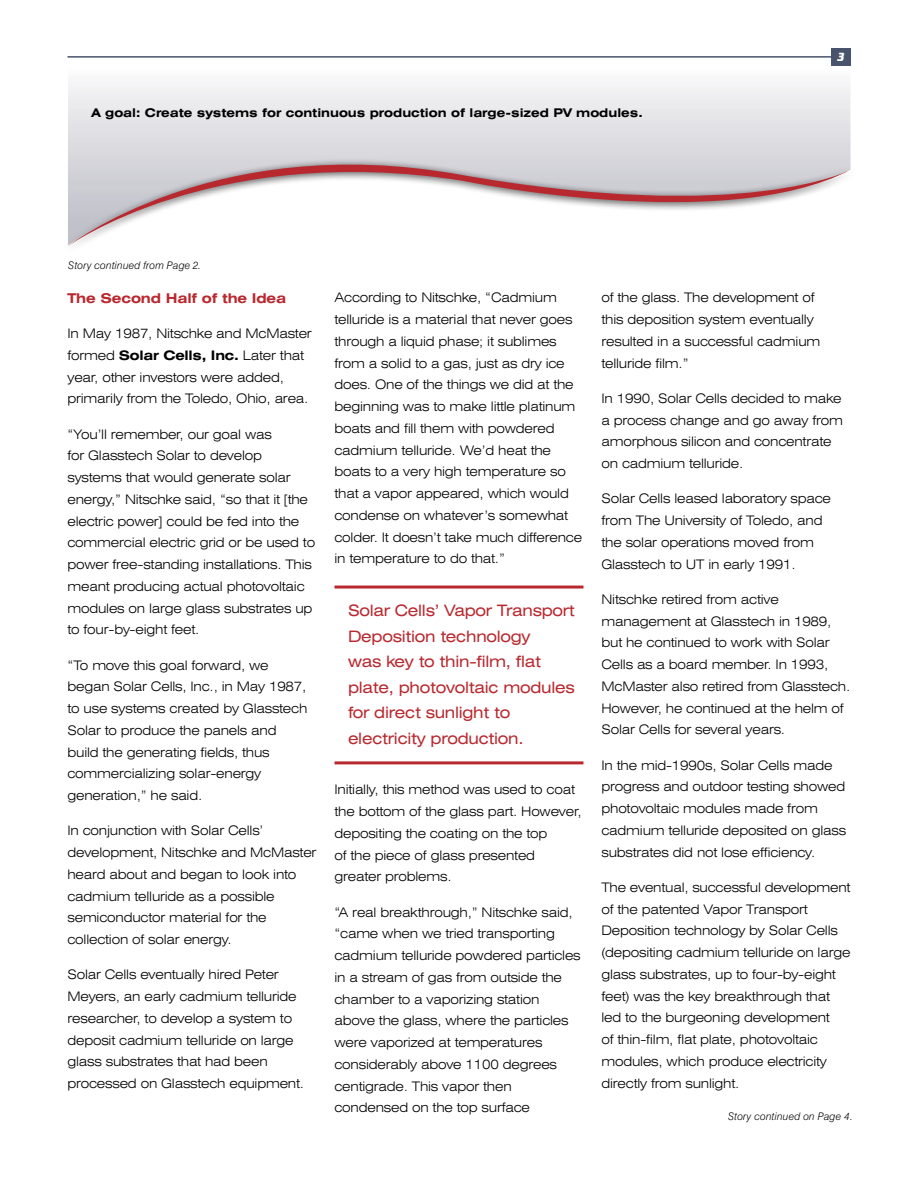
<style>
.page{position:relative;width:918px;height:1188px;background:#fff}
.page>*{position:absolute;margin:0;border:0;box-sizing:border-box;transform-origin:0 0}
.t1{font:expanded 15.75px/25.5px "Swiss 721 BT";letter-spacing:-.015em;color:#b8292f}
.t2{font:700 expanded 13.5px "Swiss 721 BT";letter-spacing:-.01em;color:#b8292f}
.t3{font:300 expanded 13.2px/21.8px "Swiss 721 BT";letter-spacing:-.015em;color:#000}
.t4{font:12.3px "Crillee Bold Italic Plain";color:#fff}
.t5{font:700 expanded 12px "Swiss 721 BT";color:#000}
.t6{font:italic 300 10.5px "Swiss 721 BT";letter-spacing:.02em;color:#000}
.s1{font-weight:700}
</style>
<div class="page">
<svg style="left:68px;top:131px;width:783px;height:115px"></svg>
<hr style="left:334px;top:586px;width:250px;height:3px;background:#b8292f">
<hr style="left:334px;top:761px;width:250px;height:3px;background:#b8292f">
<hr style="left:68px;top:56px;width:780px;height:2px;background:#47546b">
<div style="left:831px;top:49px;width:19px;height:17px;background:#47546b"></div>
<p class="t5" style="left:92px;top:106px;width:553px">A goal: Create systems for continuous production of large-sized PV modules.</p>
<p class="t6" style="left:68px;top:259px;width:134px">Story continued from Page 2.</p>
<p class="t4" style="left:838px;top:49px;width:8px">3</p>
<p class="t2" style="left:68px;top:290px;width:220px">The Second Half of the Idea</p>
<p class="t3" style="left:68px;top:322px;width:246px">In May 1987, Nitschke and McMaster formed <span class="s1">Solar Cells, Inc.</span> Later that year, other investors were added, primarily from the Toledo, Ohio, area.</p>
<p class="t3" style="left:68px;top:423px;width:249px">“You’ll remember, our goal was<br>for Glasstech Solar to develop systems that would generate solar energy,” Nitschke said, “so that it [the electric power] could be fed into the commercial electric grid or be used to power free-standing installations. This meant producing actual photovoltaic modules on large glass substrates up to four-by-eight feet.</p>
<p class="t3" style="left:68px;top:654px;width:241px">“To move this goal forward, we began Solar Cells, Inc., in May 1987, to use systems created by Glasstech<br>Solar to produce the panels and build the generating fields, thus commercializing solar-energy generation,” he said.</p>
<p class="t3" style="left:68px;top:820px;width:250px">In conjunction with Solar Cells’ development, Nitschke and McMaster heard about and began to look into cadmium telluride as a possible semiconductor material for the collection of solar energy.</p>
<p class="t3" style="left:68px;top:964px;width:238px">Solar Cells eventually hired Peter Meyers, an early cadmium telluride researcher, to develop a system to deposit cadmium telluride on large glass substrates that had been processed on Glasstech equipment.</p>
<p class="t3" style="left:335px;top:287px;width:249px">According to Nitschke, “Cadmium telluride is a material that never goes through a liquid phase; it sublimes from a solid to a gas, just as dry ice does. One of the things we did at the beginning was to make little platinum boats and fill them with powdered cadmium telluride. We’d heat the boats to a very high temperature so that a vapor appeared, which would condense on whatever’s somewhat colder. It doesn’t take much difference in temperature to do that.”</p>
<p class="t1" style="left:348px;top:598px;width:228px">Solar Cells’ Vapor Transport<br>Deposition technology<br>was key to thin-film, flat plate, photovoltaic modules for direct sunlight to electricity production.</p>
<p class="t3" style="left:335px;top:779px;width:249px">Initially, this method was used to coat the bottom of the glass part. However, depositing the coating on the top<br>of the piece of glass presented greater problems.</p>
<p class="t3" style="left:335px;top:901px;width:248px">“A real breakthrough,” Nitschke said, “came when we tried transporting cadmium telluride powdered particles in a stream of gas from outside the chamber to a vaporizing station above the glass, where the particles were vaporized at temperatures considerably above 1100 degrees centigrade. This vapor then condensed on the top surface</p>
<p class="t3" style="left:602px;top:287px;width:220px">of the glass. The development of this deposition system eventually resulted in a successful cadmium telluride film.”</p>
<p class="t3" style="left:602px;top:387px;width:243px">In 1990, Solar Cells decided to make a process change and go away from amorphous silicon and concentrate on cadmium telluride.</p>
<p class="t3" style="left:602px;top:488px;width:231px">Solar Cells leased laboratory space from The University of Toledo, and the solar operations moved from Glasstech to UT in early 1991.</p>
<p class="t3" style="left:602px;top:588px;width:250px">Nitschke retired from active management at Glasstech in 1989, but he continued to work with Solar Cells as a board member. In 1993, McMaster also retired from Glasstech.<br>However, he continued at the helm of Solar Cells for several years.</p>
<p class="t3" style="left:602px;top:754px;width:246px">In the mid-1990s, Solar Cells made progress and outdoor testing showed photovoltaic modules made from cadmium telluride deposited on glass substrates did not lose efficiency.</p>
<p class="t3" style="left:602px;top:876px;width:250px">The eventual, successful development of the patented Vapor Transport Deposition technology by Solar Cells (depositing cadmium telluride on large glass substrates, up to four-by-eight feet) was the key breakthrough that led to the burgeoning development<br>of thin-film, flat plate, photovoltaic modules, which produce electricity directly from sunlight.</p>
<p class="t6" style="left:728px;top:1109px;width:126px">Story continued on Page 4.</p>
</div>
